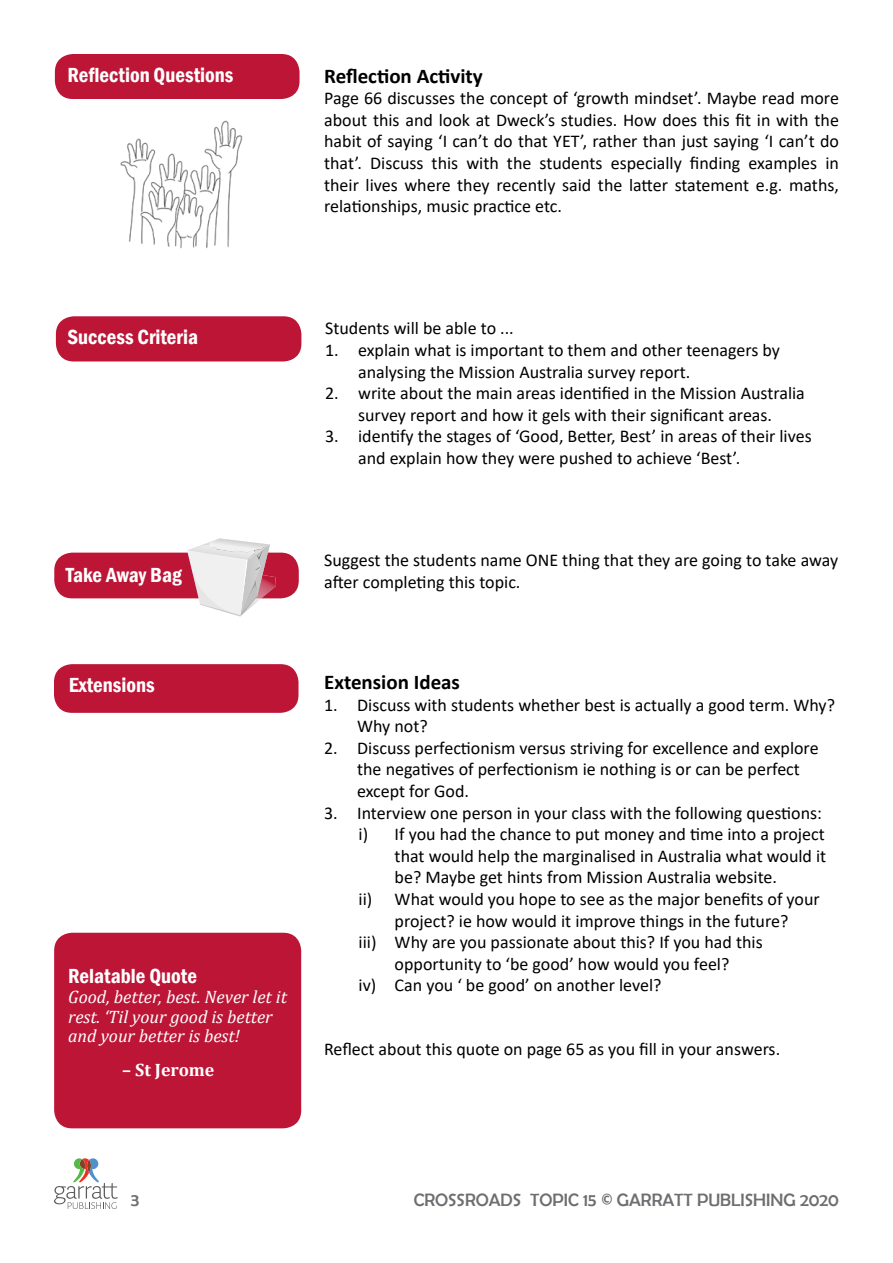
<style>
.page{position:relative;width:893px;height:1263px;background:#fff}
.page>*{position:absolute;margin:0;border:0;box-sizing:border-box;transform-origin:0 0}
.t1{font:600 condensed 21px "Franklin Gothic";color:#fff}
.t2{font:700 21px "Calibri";color:#000}
.t3{font:18px/21.6px "Calibri";color:#000}
.t4{font:italic 18px/19.8px "Cambria";color:#fff}
.t5{font:18px "Berlin Sans FB";color:#6d6e71}
.t6{font:700 18px "Cambria";color:#fff}
</style>
<div class="page">
<svg style="left:54px;top:1158px;width:64px;height:51px"></svg>
<div style="left:54px;top:933px;width:247px;height:195px;background:#bc1536;border-radius:18px"></div>
<div style="left:54px;top:553px;width:245px;height:45px;background:#bc1536;border-radius:18px"></div>
<div style="left:54px;top:664px;width:244px;height:49px;background:#bc1536;border-radius:18px"></div>
<svg style="left:187px;top:538px;width:89px;height:78px"></svg>
<div style="left:56px;top:316px;width:245px;height:45px;background:#bc1536;border-radius:18px"></div>
<div style="left:55px;top:54px;width:245px;height:45px;background:#bc1536;border-radius:18px"></div>
<img style="left:120px;top:120px;width:123px;height:129px">
<p class="t1" style="left:68px;top:61px;width:167px">Reflection Questions</p>
<p class="t2" style="left:324px;top:61px;width:160px">Reflection Activity</p>
<p class="t3" style="left:324px;top:87px;width:516px;text-align:justify">Page 66 discusses the concept of ‘growth mindset’. Maybe read more about this and look at Dweck’s studies. How does this fit in with the habit of saying ‘I can’t do that YET’, rather than just saying ‘I can’t do that’. Discuss this with the students especially finding examples in their lives where they recently said the latter statement e.g. maths, relationships, music practice etc.</p>
<p class="t1" style="left:67px;top:322px;width:132px">Success Criteria</p>
<p class="t1" style="left:66px;top:561px;width:117px">Take Away Bag</p>
<p class="t1" style="left:69px;top:671px;width:87px">Extensions</p>
<p class="t1" style="left:68px;top:962px;width:130px">Relatable Quote</p>
<p class="t4" style="left:68px;top:986px;width:220px">Good, better, best. Never let it rest. ‘Til your good is better and your better is best!</p>
<p class="t6" style="left:122px;top:1057px;width:94px">– St Jerome</p>
<p class="t3" style="left:325px;top:317px;width:190px">Students will be able to ...</p>
<p class="t3" style="left:358px;top:339px;width:423px;text-indent:-33px">1. explain what is important to them and other teenagers by analysing the Mission Australia survey report.</p>
<p class="t3" style="left:325px;top:382px;width:481px;text-align:center">2. write about the main areas identified in the Mission Australia survey report and how it gels with their significant areas.</p>
<p class="t3" style="left:358px;top:425px;width:455px;text-indent:-33px">3. identify the stages of ‘Good, Better, Best’ in areas of their lives and explain how they were pushed to achieve ‘Best’.</p>
<p class="t3" style="left:324px;top:549px;width:516px">Suggest the students name ONE thing that they are going to take away after completing this topic.</p>
<p class="t2" style="left:324px;top:667px;width:137px">Extension Ideas</p>
<p class="t3" style="left:357px;top:693px;width:479px;text-indent:-33px">1. Discuss with students whether best is actually a good term. Why?<br>Why not?</p>
<p class="t3" style="left:357px;top:736px;width:463px;text-indent:-33px">2. Discuss perfectionism versus striving for excellence and explore the negatives of perfectionism ie nothing is or can be perfect except for God.</p>
<p class="t3" style="left:324px;top:801px;width:499px">3. Interview one person in your class with the following questions:</p>
<p class="t3" style="left:359px;top:823px;width:468px">i) If you had the chance to put money and time into a project</p>
<p class="t3" style="left:395px;top:844px;width:433px">that would help the marginalised in Australia what would it</p>
<p class="t3" style="left:395px;top:866px;width:384px">be? Maybe get hints from Mission Australia website.</p>
<p class="t3" style="left:359px;top:888px;width:463px">ii) What would you hope to see as the major benefits of your</p>
<p class="t3" style="left:395px;top:909px;width:395px">project? ie how would it improve things in the future?</p>
<p class="t3" style="left:359px;top:931px;width:406px">iii) Why are you passionate about this? If you had this</p>
<p class="t3" style="left:395px;top:952px;width:336px">opportunity to ‘be good’ how would you feel?</p>
<p class="t3" style="left:359px;top:974px;width:304px">iv) Can you ‘ be good’ on another level?</p>
<p class="t3" style="left:324px;top:1038px;width:458px">Reflect about this quote on page 65 as you fill in your answers.</p>
<p class="t5" style="left:131px;top:1190px;width:10px">3</p>
<p class="t5" style="left:414px;top:1190px;width:427px">CROSSROADS TOPIC 15 © GARRATT PUBLISHING 2020</p>
</div>
